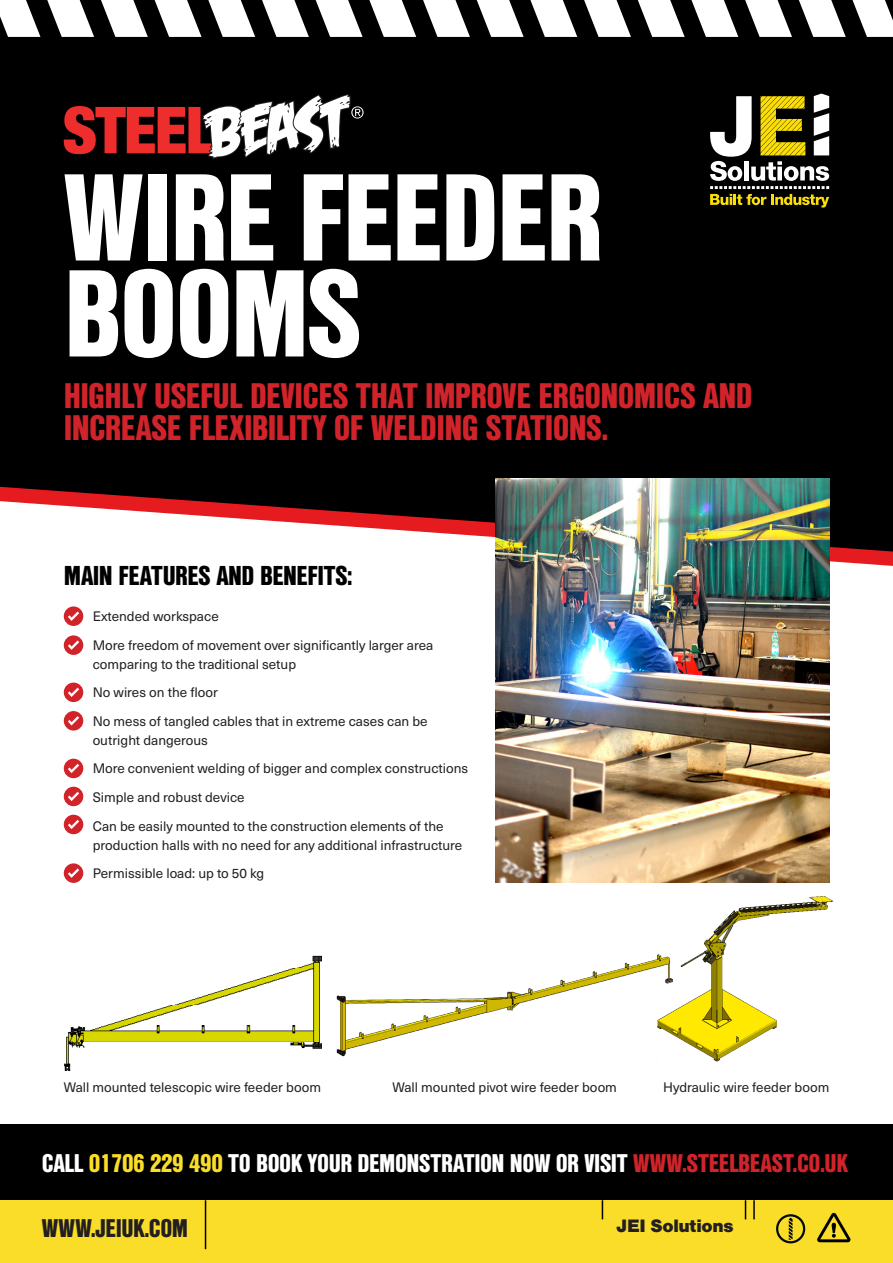
<style>
.page{position:relative;width:893px;height:1263px;background:#fff}
.page>*{position:absolute;margin:0;border:0;box-sizing:border-box;transform-origin:0 0}
.t1{font:900 120px/96px "Nimbus San Con L";letter-spacing:-.02em;color:#fff}
.t2{font:900 34.5px/32.4px "Nimbus San Con L";letter-spacing:-.02em;color:#d1232a}
.t3{font:900 26.55px "Nimbus San Con L";letter-spacing:-.02em;color:#000001}
.t4{font:900 24.9px "Nimbus San Con L";letter-spacing:-.02em;color:#fff}
.t5{font:900 24.9px "Nimbus San Con L";letter-spacing:-.02em;color:#231f20}
.t6{font:900 18.6px "Nimbus San";letter-spacing:-.02em;color:#231f20}
.t7{font:13.5px/18.9px "Neue Haas Unica W1 G";color:#231f20}
.s1{color:#f9dd28}
.s2{color:#d1232a}
</style>
<div class="page">
<div style="left:0;top:1124px;width:893px;height:76px;background:#000001"></div>
<div style="left:0;top:1200px;width:893px;height:63px;background:#f9dd28"></div>
<hr style="left:205px;top:1200px;width:1px;height:49px;background:#000001">
<svg style="left:602px;top:1200px;width:1px;height:19px"></svg>
<svg style="left:745px;top:1200px;width:1px;height:19px"></svg>
<svg style="left:753px;top:1200px;width:2px;height:19px"></svg>
<svg style="left:776px;top:1214px;width:29px;height:29px"></svg>
<svg style="left:817px;top:1213px;width:33px;height:29px"></svg>
<div style="left:0;top:37px;width:893px;height:514px;background:#000001"></div>
<svg style="left:0;top:0;width:893px;height:37px"></svg>
<svg style="left:64px;top:94px;width:300px;height:66px"></svg>
<svg style="left:710px;top:94px;width:119px;height:114px"></svg>
<img style="left:496px;top:479px;width:333px;height:403px">
<svg style="left:64px;top:606px;width:19px;height:20px"></svg>
<svg style="left:64px;top:635px;width:19px;height:20px"></svg>
<svg style="left:64px;top:682px;width:19px;height:20px"></svg>
<svg style="left:64px;top:711px;width:19px;height:19px"></svg>
<svg style="left:64px;top:759px;width:19px;height:19px"></svg>
<svg style="left:64px;top:787px;width:19px;height:19px"></svg>
<svg style="left:64px;top:815px;width:19px;height:19px"></svg>
<svg style="left:64px;top:863px;width:19px;height:20px"></svg>
<img style="left:64px;top:955px;width:257px;height:116px">
<img style="left:336px;top:961px;width:313px;height:96px">
<img style="left:649px;top:896px;width:185px;height:166px">
<p class="t1" style="left:64px;top:165px;width:541px">WIRE FEEDER<br>BOOMS</p>
<p class="t2" style="left:64px;top:378px;width:690px">HIGHLY USEFUL DEVICES THAT IMPROVE ERGONOMICS AND<br>INCREASE FLEXIBILITY OF WELDING STATIONS.</p>
<p class="t3" style="left:64px;top:555px;width:290px">MAIN FEATURES AND BENEFITS:</p>
<p class="t7" style="left:93px;top:606px;width:128px">Extended workspace</p>
<p class="t7" style="left:93px;top:635px;width:342px">More freedom of movement over significantly larger area comparing to the traditional setup</p>
<p class="t7" style="left:93px;top:682px;width:127px">No wires on the floor</p>
<p class="t7" style="left:93px;top:711px;width:337px">No mess of tangled cables that in extreme cases can be outright dangerous</p>
<p class="t7" style="left:93px;top:758px;width:377px">More convenient welding of bigger and complex constructions</p>
<p class="t7" style="left:93px;top:787px;width:154px">Simple and robust device</p>
<p class="t7" style="left:93px;top:816px;width:371px">Can be easily mounted to the construction elements of the production halls with no need for any additional infrastructure</p>
<p class="t7" style="left:93px;top:863px;width:173px">Permissible load: up to 50 kg</p>
<p class="t7" style="left:64px;top:1077px;width:259px">Wall mounted telescopic wire feeder boom</p>
<p class="t7" style="left:393px;top:1077px;width:226px">Wall mounted pivot wire feeder boom</p>
<p class="t7" style="left:663px;top:1077px;width:168px">Hydraulic wire feeder boom</p>
<p class="t4" style="left:42px;top:1144px;width:808px">CALL <span class="s1">01706 229 490</span> TO BOOK YOUR DEMONSTRATION NOW OR VISIT <span class="s2">WWW.STEELBEAST.CO.UK</span></p>
<p class="t5" style="left:42px;top:1209px;width:148px">WWW.JEIUK.COM</p>
<p class="t6" style="left:617px;top:1215px;width:119px">JEI Solutions</p>
</div>
